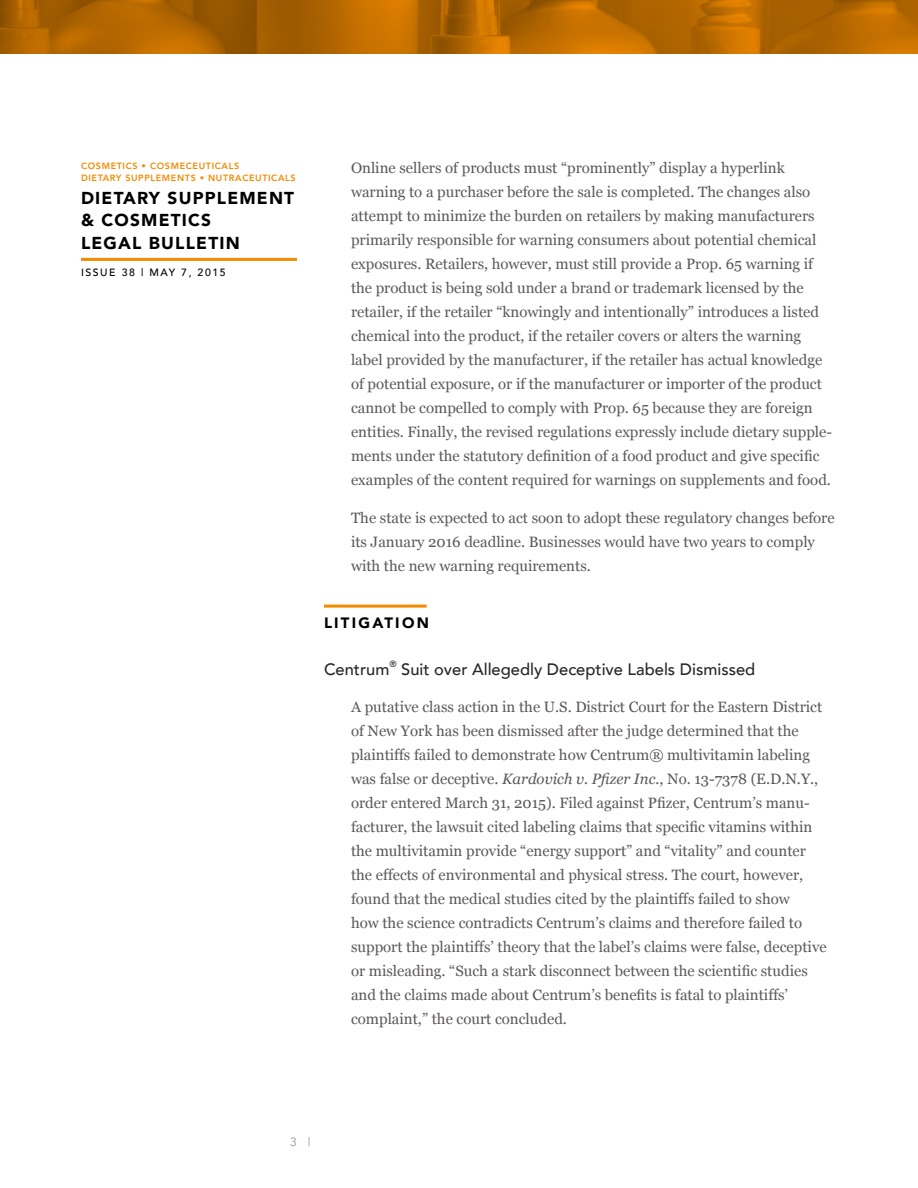
<style>
.page{position:relative;width:918px;height:1188px;background:#fff}
.page>*{position:absolute;margin:0;border:0;box-sizing:border-box;transform-origin:0 0}
.t1{font:900 17.25px/22.5px "Avenir";letter-spacing:.07em;color:#000}
.t2{font:500 16.5px "Avenir";color:#292829}
.t3{font:15px/24px "Georgia";color:#5c5855}
.t4{font:900 15px "Avenir";letter-spacing:.15em;color:#000}
.t5{font:12px "Avenir";color:#939598}
.t6{font:500 10.5px "Avenir";letter-spacing:.15em;color:#000}
.t7{font:800 9px/12.6px "Avenir LT Std";letter-spacing:.07em;color:#f38a00}
.t8{font:500 9px "Avenir";color:#292829}
.s1{font-style:italic}
</style>
<div class="page">
<svg style="left:0;top:0;width:918px;height:54px;background:#b36600"></svg>
<hr style="left:81px;top:258px;width:216px;height:3px;background:#f38a00">
<hr style="left:324px;top:605px;width:103px;height:3px;background:#f38a00">
<p class="t7" style="left:81px;top:159px;width:216px">COSMETICS • COSMECEUTICALS<br>DIETARY SUPPLEMENTS • NUTRACEUTICALS</p>
<p class="t1" style="left:81px;top:186px;width:215px">DIETARY SUPPLEMENT &amp; COSMETICS<br>LEGAL BULLETIN</p>
<p class="t6" style="left:81px;top:263px;width:146px">ISSUE 38 | MAY 7, 2015</p>
<p class="t3" style="left:351px;top:156px;width:483px">Online sellers of products must “prominently” display a hyperlink warning to a purchaser before the sale is completed. The changes also attempt to minimize the burden on retailers by making manufacturers primarily responsible for warning consumers about potential chemical exposures. Retailers, however, must still provide a Prop. 65 warning if the product is being sold under a brand or trademark licensed by the retailer, if the retailer “knowingly and intentionally” introduces a listed chemical into the product, if the retailer covers or alters the warning label provided by the manufacturer, if the retailer has actual knowledge of potential exposure, or if the manufacturer or importer of the product cannot be compelled to comply with Prop. 65 because they are foreign entities. Finally, the revised regulations expressly include dietary supple&shy;ments under the statutory definition of a food product and give specific examples of the content required for warnings on supplements and food.</p>
<p class="t3" style="left:351px;top:505px;width:485px">The state is expected to act soon to adopt these regulatory changes before its January 2016 deadline. Businesses would have two years to comply with the new warning requirements.</p>
<p class="t4" style="left:324px;top:610px;width:106px">LITIGATION</p>
<p class="t2" style="left:324px;top:655px;width:67px">Centrum</p>
<p class="t8" style="left:389px;top:656px;width:9px">®</p>
<p class="t2" style="left:401px;top:655px;width:356px">Suit over Allegedly Deceptive Labels Dismissed</p>
<p class="t3" style="left:351px;top:694px;width:477px">A putative class action in the U.S. District Court for the Eastern District of New York has been dismissed after the judge determined that the plaintiffs failed to demonstrate how Centrum® multivitamin labeling was false or deceptive. <span class="s1">Kardovich v. Pfizer Inc.</span>, No. 13-7378 (E.D.N.Y., order entered March 31, 2015). Filed against Pfizer, Centrum’s manu&shy;facturer, the lawsuit cited labeling claims that specific vitamins within the multivitamin provide “energy support” and “vitality” and counter the effects of environmental and physical stress. The court, however, found that the medical studies cited by the plaintiffs failed to show<br>how the science contradicts Centrum’s claims and therefore failed to support the plaintiffs’ theory that the label’s claims were false, deceptive or misleading. “Such a stark disconnect between the scientific studies and the claims made about Centrum’s benefits is fatal to plaintiffs’ complaint,” the court concluded.</p>
<p class="t5" style="left:290px;top:1135px;width:22px">3 |</p>
</div>
